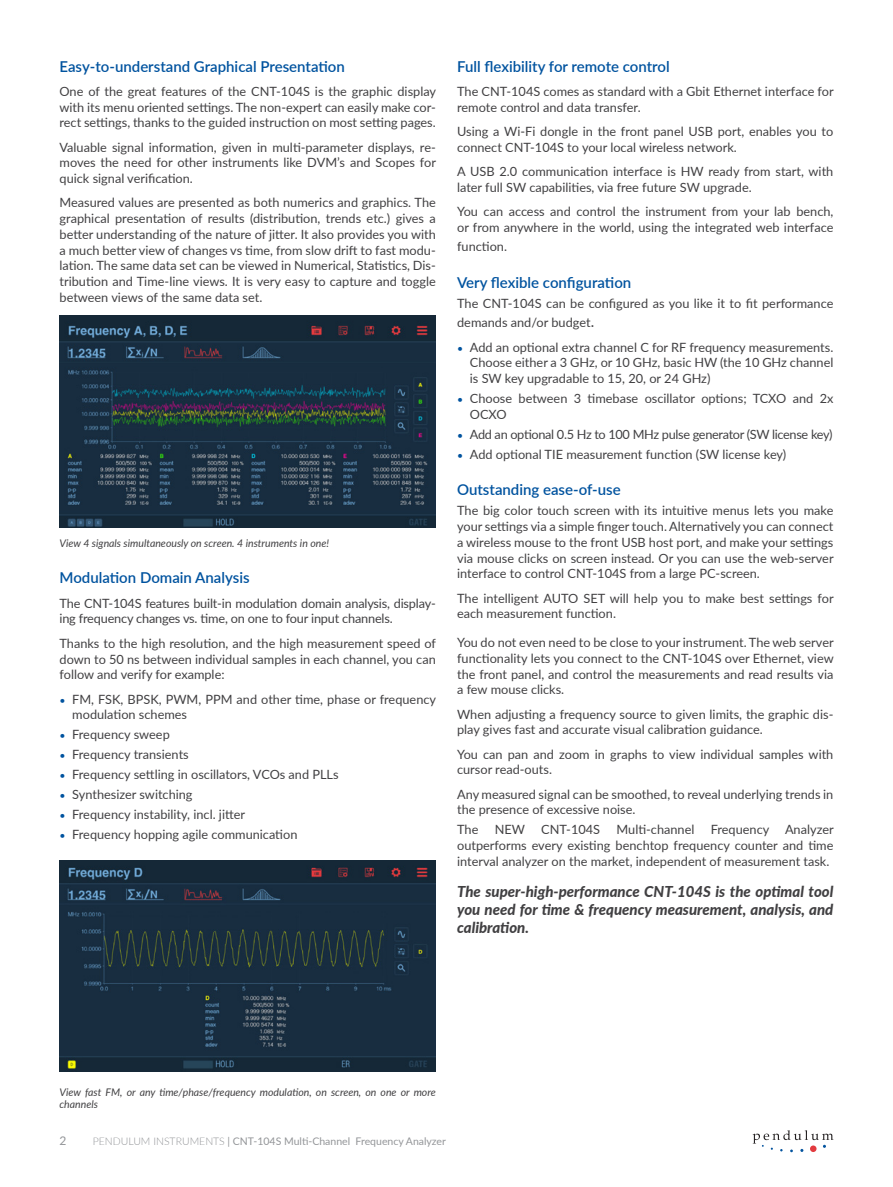
<style>
.page{position:relative;width:893px;height:1187px;background:#fff}
.page>*{position:absolute;margin:0;border:0;box-sizing:border-box;transform-origin:0 0}
.t1{font:600 15px "Lato";color:#00539f}
.t2{font:italic 800 15px/18px "Lato";color:#414042;text-align:justify}
.t3{font:12.75px/15.8px "Lato";color:#414042}
.t4{font:12.75px "Lato";letter-spacing:-.025em;color:#414042}
.t5{font:12px "Lato";color:#939598}
.t6{font:italic 10.5px/12px "Lato";color:#414042}
.t7{font:10.5px "Lato";color:#939598}
.s1{font-size:10.5px;color:#00539f}
.s2{font-size:15px}
.s3{font-weight:300}
</style>
<div class="page">
<svg style="left:753px;top:1130px;width:80px;height:22px"></svg>
<img style="left:60px;top:315px;width:376px;height:212px">
<img style="left:60px;top:860px;width:376px;height:211px">
<p class="t1" style="left:60px;top:55px;width:287px">Easy-to-understand Graphical Presentation</p>
<p class="t3" style="left:60px;top:83px;width:378px;text-align:justify">One of the great features of the CNT-104S is the graphic display with its menu oriented settings. The non-expert can easily make cor&shy;rect settings, thanks to the guided instruction on most setting pages.</p>
<p class="t3" style="left:60px;top:139px;width:378px;text-align:justify">Valuable signal information, given in multi-parameter displays, re&shy;moves the need for other instruments like DVM’s and Scopes for quick signal verification.</p>
<p class="t3" style="left:60px;top:194px;width:378px;text-align:justify">Measured values are presented as both numerics and graphics. The graphical presentation of results (distribution, trends etc.) gives a better understanding of the nature of jitter. It also provides you with a much better view of changes vs time, from slow drift to fast modu&shy;lation. The same data set can be viewed in Numerical, Statistics, Dis&shy;tribution and Time-line views. It is very easy to capture and toggle between views of the same data set.</p>
<p class="t6" style="left:60px;top:536px;width:271px">View 4 signals simultaneously on screen. 4 instruments in one!</p>
<p class="t1" style="left:60px;top:567px;width:192px">Modulation Domain Analysis</p>
<p class="t3" style="left:60px;top:594px;width:378px">The CNT-104S features built-in modulation domain analysis, display&shy;ing frequency changes vs. time, on one to four input channels.</p>
<p class="t3" style="left:60px;top:634px;width:378px;text-align:justify">Thanks to the high resolution, and the high measurement speed of down to 50 ns between individual samples in each channel, you can follow and verify for example:</p>
<p class="t3" style="left:72px;top:690px;width:365px;text-indent:-13px"><span class="s1">•</span> FM, FSK, BPSK, PWM, PPM and other time, phase or frequency modulation schemes</p>
<p class="t3" style="left:60px;top:726px;width:112px"><span class="s1">•</span> Frequency sweep</p>
<p class="t3" style="left:60px;top:746px;width:131px"><span class="s1">•</span> Frequency transients</p>
<p class="t3" style="left:60px;top:766px;width:281px"><span class="s1">•</span> Frequency settling in oscillators, VCOs and PLLs</p>
<p class="t3" style="left:60px;top:786px;width:135px"><span class="s1">•</span> Synthesizer switching</p>
<p class="t3" style="left:60px;top:806px;width:187px"><span class="s1">•</span> Frequency instability, incl. jitter</p>
<p class="t3" style="left:60px;top:826px;width:239px"><span class="s1">•</span> Frequency hopping agile communication</p>
<p class="t1" style="left:457px;top:55px;width:214px">Full flexibility for remote control</p>
<p class="t3" style="left:457px;top:83px;width:378px">The CNT-104S comes as standard with a Gbit Ethernet interface for remote control and data transfer.</p>
<p class="t3" style="left:457px;top:123px;width:378px">Using a Wi-Fi dongle in the front panel USB port, enables you to connect CNT-104S to your local wireless network.</p>
<p class="t3" style="left:457px;top:163px;width:378px">A USB 2.0 communication interface is HW ready from start, with later full SW capabilities, via free future SW upgrade.</p>
<p class="t3" style="left:457px;top:203px;width:378px">You can access and control the instrument from your lab bench, or from anywhere in the world, using the integrated web interface</p>
<p class="t3" style="left:457px;top:238px;width:51px">function.</p>
<p class="t1" style="left:457px;top:271px;width:176px">Very flexible configuration</p>
<p class="t3" style="left:457px;top:293px;width:378px;line-height:19.5px">The CNT-104S can be configured as you like it to fit performance demands and/or budget<span class="s2">.</span></p>
<p class="t3" style="left:470px;top:338px;width:365px;text-align:justify;text-indent:-13px"><span class="s1">•</span> Add an optional extra channel C for RF frequency measurements.<br>Choose either a 3 GHz, or 10 GHz, basic HW (the 10 GHz channel is SW key upgradable to 15, 20, or 24 GHz)</p>
<p class="t3" style="left:470px;top:390px;width:365px;text-indent:-13px"><span class="s1">•</span> Choose between 3 timebase oscillator options; TCXO and 2x<br>OCXO</p>
<p class="t4" style="left:457px;top:425px;width:377px"><span class="s1">•</span> Add an optional 0.5 Hz to 100 MHz pulse generator (SW license key)</p>
<p class="t3" style="left:457px;top:446px;width:331px"><span class="s1">•</span> Add optional TIE measurement function (SW license key)</p>
<p class="t1" style="left:457px;top:479px;width:165px">Outstanding ease-of-use</p>
<p class="t3" style="left:457px;top:502px;width:378px;text-align:justify">The big color touch screen with its intuitive menus lets you make your settings via a simple finger touch. Alternatively you can connect a wireless mouse to the front USB host port, and make your settings via mouse clicks on screen instead. Or you can use the web-server interface to control CNT-104S from a large PC-screen.</p>
<p class="t3" style="left:457px;top:589px;width:378px">The intelligent AUTO SET will help you to make best settings for each measurement function.</p>
<p class="t3" style="left:457px;top:634px;width:378px;text-align:justify">You do not even need to be close to your instrument. The web server functionality lets you connect to the CNT-104S over Ethernet, view the front panel, and control the measurements and read results via a few mouse clicks.</p>
<p class="t3" style="left:457px;top:705px;width:378px">When adjusting a frequency source to given limits, the graphic dis&shy;play gives fast and accurate visual calibration guidance.</p>
<p class="t3" style="left:457px;top:745px;width:378px">You can pan and zoom in graphs to view individual samples with cursor read-outs.</p>
<p class="t3" style="left:457px;top:785px;width:378px">Any measured signal can be smoothed, to reveal underlying trends in the presence of excessive noise.</p>
<p class="t3" style="left:457px;top:821px;width:23px">The</p>
<p class="t3" style="left:495px;top:821px;width:32px">NEW</p>
<p class="t3" style="left:541px;top:821px;width:60px">CNT-104S</p>
<p class="t3" style="left:616px;top:821px;width:79px">Multi-channel</p>
<p class="t3" style="left:457px;top:821px;width:378px;text-align:justify;text-indent:254px">Frequency Analyzer outperforms every existing benchtop frequency counter and time interval analyzer on the market, independent of measurement task.</p>
<p class="t2" style="left:457px;top:881px;width:378px">The super-high-performance CNT-104S is the optimal tool you need for time &amp; frequency measurement, analysis, and calibration.</p>
<p class="t6" style="left:60px;top:1085px;width:378px">View fast FM, or any time/phase/frequency modulation, on screen, on one or more channels</p>
<p class="t5" style="left:60px;top:1132px;width:8px">2</p>
<p class="t7" style="left:93px;top:1133px;width:355px"><span class="s3">PENDULUM INSTRUMENTS</span> | CNT-104S Multi-Channel Frequency Analyzer</p>
</div>
